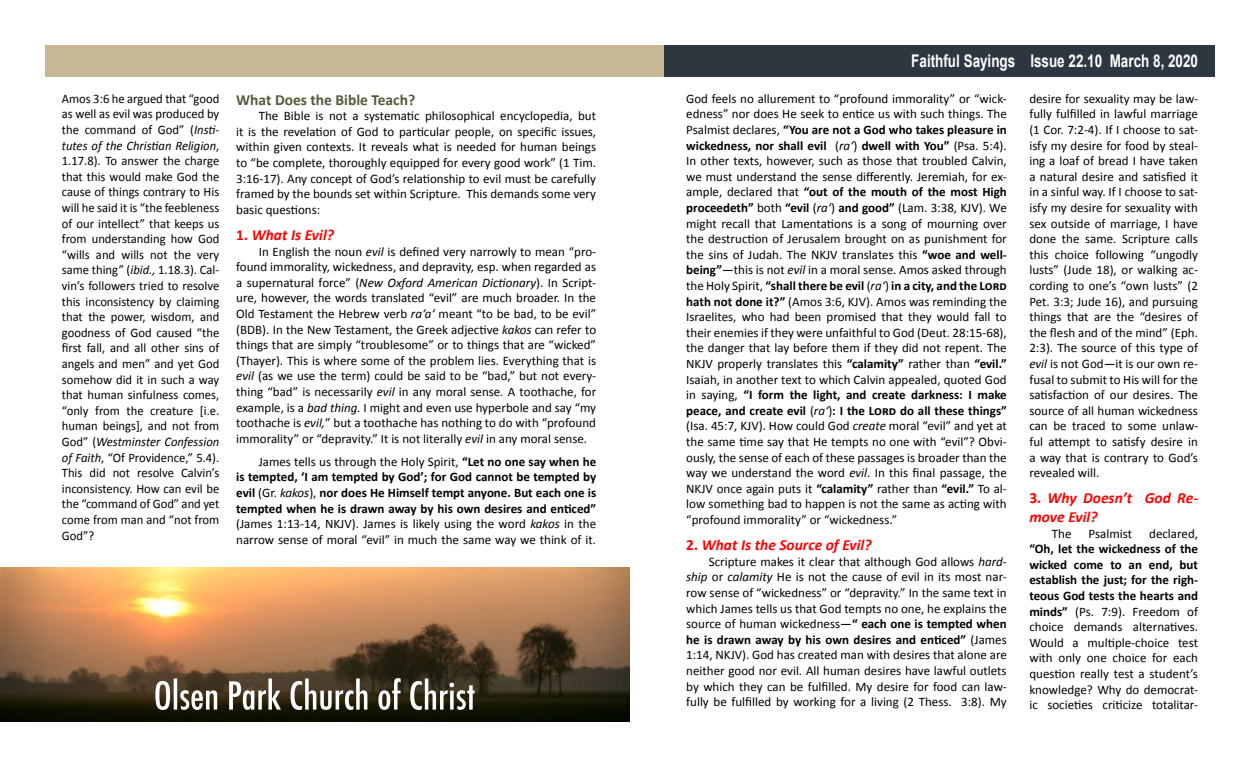
<style>
.page{position:relative;width:1260px;height:765px;background:#fff}
.page>*{position:absolute;margin:0;border:0;box-sizing:border-box;transform-origin:0 0}
.t1{font:700 17.5px "Arial";color:#fff;scale:.77 1}
.t2{font:italic 700 15.5px/18.6px "Calibri";color:#f00}
.t3{font:700 15.5px "Calibri";color:#545a38}
.t4{font:13px/15.6px "Calibri";color:#000;text-align:justify}
.t5{font:700 13px/15.6px "Calibri";color:#000;text-align:justify}
.s1{font-style:italic}
.s2{font-weight:700}
.s3{font-style:normal}
.s4{font-weight:400}
.s5{font-weight:400;font-style:italic}
</style>
<div class="page">
<div style="left:630px;top:45px;width:585px;height:31px;background:#2e3640"></div>
<div style="left:45px;top:45px;width:619px;height:31px;background:#c6b795"></div>
<img style="left:0;top:567px;width:630px;height:155px">
<svg style="left:155px;top:678px;width:320px;height:32px"></svg>
<h1 class="t1" style="left:911px;top:49px;width:374px">Faithful Sayings Issue 22.10 March 8, 2020</h1>
<p class="t4" style="left:62px;top:90px;width:159px">Amos 3:6 he argued that “good as well as evil was produced by the command of God” (<span class="s1">Insti&shy;tutes of the Christian Religion</span>, 1.17.8). To answer the charge that this would make God the cause of things contrary to His will he said it is “the feebleness of our intellect” that keeps us from understanding how God “wills and wills not the very same thing” (<span class="s1">ibid.,</span> 1.18.3). Cal&shy;vin’s followers tried to resolve this inconsistency by claiming that the power, wisdom, and goodness of God caused “the first fall, and all other sins of angels and men” and yet God somehow did it in such a way that human sinfulness comes, “only from the creature [i.e. human beings], and not from God” (<span class="s1">Westminster Confession of Faith</span>, “Of Providence,” 5.4).<br>This did not resolve Calvin’s inconsistency. How can evil be the “command of God” and yet come from man and “not from God”?</p>
<p class="t4" style="left:686px;top:90px;width:322px">God feels no allurement to “profound immorality” or “wick&shy;edness” nor does He seek to entice us with such things. The Psalmist declares, <span class="s2">“You are not a God who takes pleasure in wickedness, nor shall evil</span> (<span class="s1">ra‘</span>) <span class="s2">dwell with You”</span> (Psa. 5:4).<br>In other texts, however, such as those that troubled Calvin, we must understand the sense differently. Jeremiah, for ex&shy;ample, declared that <span class="s2">“out of the mouth of the most High proceedeth”</span> both <span class="s2">“evil</span> (<span class="s1">ra‘</span>) <span class="s2">and good”</span> (Lam. 3:38, KJV). We might recall that Lamentations is a song of mourning over the destruction of Jerusalem brought on as punishment for the sins of Judah. The NKJV translates this <span class="s2">“woe and well&shy;being”</span>—this is not <span class="s1">evil</span> in a moral sense. Amos asked through the Holy Spirit, <span class="s2">“shall there be evil</span> (<span class="s1">ra‘</span>) <span class="s2">in a city, and the Lord hath not done it?”</span> (Amos 3:6, KJV). Amos was reminding the Israelites, who had been promised that they would fall to their enemies if they were unfaithful to God (Deut. 28:15-68), the danger that lay before them if they did not repent. The NKJV properly translates this <span class="s2">“calamity”</span> rather than <span class="s2">“evil.” </span>Isaiah, in another text to which Calvin appealed, quoted God in saying, <span class="s2">“I form the light, and create darkness: I make peace, and create evil</span> (<span class="s1">ra‘</span>)<span class="s2">: I the Lord do all these things” </span>(Isa. 45:7, KJV). How could God <span class="s1">create</span> moral “evil” and yet at the same time say that He tempts no one with “evil”? Obvi&shy;ously, the sense of each of these passages is broader than the way we understand the word <span class="s1">evil</span>. In this final passage, the NKJV once again puts it <span class="s2">“calamity”</span> rather than <span class="s2">“evil.”</span> To al&shy;low something bad to happen is not the same as acting with “profound immorality” or “wickedness.”</p>
<p class="t2" style="left:686px;top:535px;width:187px"><span class="s3">2.</span> What Is the Source of Evil?</p>
<p class="t4" style="left:686px;top:553px;width:322px;text-indent:23px">Scripture makes it clear that although God allows <span class="s1">hard&shy;ship</span> or <span class="s1">calamity</span> He is not the cause of evil in its most nar&shy;row sense of “wickedness” or “depravity.” In the same text in which James tells us that God tempts no one, he explains the source of human wickedness—<span class="s2">“ each one is tempted when he is drawn away by his own desires and enticed”</span> (James 1:14, NKJV). God has created man with desires that alone are neither good nor evil. All human desires have lawful outlets by which they can be fulfilled. My desire for food can law&shy;fully be fulfilled by working for a living (2 Thess. 3:8). My</p>
<p class="t3" style="left:236px;top:90px;width:181px">What Does the Bible Teach?</p>
<p class="t4" style="left:236px;top:108px;width:361px;text-indent:23px">The Bible is not a systematic philosophical encyclopedia, but it is the revelation of God to particular people, on specific issues, within given contexts. It reveals what is needed for human beings to “be complete, thoroughly equipped for every good work” (1 Tim.<br>3:16-17). Any concept of God’s relationship to evil must be carefully framed by the bounds set within Scripture. This demands some very basic questions:</p>
<p class="t2" style="left:236px;top:225px;width:99px"><span class="s3">1.</span> What Is Evil?</p>
<p class="t4" style="left:236px;top:243px;width:362px;text-indent:23px">In English the noun <span class="s1">evil</span> is defined very narrowly to mean “pro&shy;found immorality, wickedness, and depravity, esp. when regarded as a supernatural force” (<span class="s1">New Oxford American Dictionary</span>). In Script&shy;ure, however, the words translated “evil” are much broader. In the Old Testament the Hebrew verb <span class="s1">ra‘a‘</span> meant “to be bad, to be evil” (BDB). In the New Testament, the Greek adjective <span class="s1">kakos</span> can refer to things that are simply “troublesome” or to things that are “wicked” (Thayer). This is where some of the problem lies. Everything that is <span class="s1">evil</span> (as we use the term) could be said to be “bad,” but not every&shy;thing “bad” is necessarily <span class="s1">evil</span> in any moral sense<span class="s1">.</span> A toothache, for example, is a <span class="s1">bad thing.</span> I might and even use hyperbole and say “my toothache is <span class="s1">evil,</span>” but a toothache has nothing to do with “profound immorality” or “depravity.” It is not literally <span class="s1">evil</span> in any moral sense.</p>
<p class="t5" style="left:236px;top:453px;width:362px;text-indent:23px"><span class="s4">James tells us through the Holy Spirit,</span> “Let no one say when he is tempted, ‘I am tempted by God’; for God cannot be tempted by evil <span class="s4">(Gr.</span> <span class="s5">kakos</span><span class="s4">),</span> nor does He Himself tempt anyone. But each one is tempted when he is drawn away by his own desires and enticed” <span class="s4">(James 1:13-14, NKJV). James is likely using the word</span> <span class="s5">kakos</span> <span class="s4">in the narrow sense of moral “evil” in much the same way we think of it.</span></p>
<p class="t4" style="left:1029px;top:90px;width:170px">desire for sexuality may be law&shy;fully fulfilled in lawful marriage (1 Cor. 7:2-4). If I choose to sat&shy;isfy my desire for food by steal&shy;ing a loaf of bread I have taken a natural desire and satisfied it in a sinful way. If I choose to sat&shy;isfy my desire for sexuality with sex outside of marriage, I have done the same. Scripture calls this choice following “ungodly lusts” (Jude 18), or walking ac&shy;cording to one’s “own lusts” (2<br>Pet. 3:3; Jude 16), and pursuing things that are the “desires of the flesh and of the mind” (Eph.<br>2:3). The source of this type of <span class="s1">evil</span> is not God—it is our own re&shy;fusal to submit to His will for the satisfaction of our desires. The source of all human wickedness can be traced to some unlaw&shy;ful attempt to satisfy desire in a way that is contrary to God’s revealed will.</p>
<p class="t2" style="left:1029px;top:488px;width:170px"><span class="s3">3.</span> Why Doesn’t God Re&shy;move Evil?</p>
<p class="t4" style="left:1052px;top:525px;width:21px">The</p>
<p class="t4" style="left:1089px;top:525px;width:45px">Psalmist</p>
<p class="t4" style="left:1149px;top:525px;width:50px">declared,</p>
<p class="t4" style="left:1029px;top:540px;width:170px"><span class="s2">“Oh, let the wickedness of the wicked come to an end, but establish the just; for the righ&shy;teous God tests the hearts and minds”</span> (Ps. 7:9). Freedom of choice demands alternatives.<br>Would a multiple-choice test with only one choice for each question really test a student’s knowledge? Why do democrat&shy;ic societies criticize totalitar-</p>
</div>
